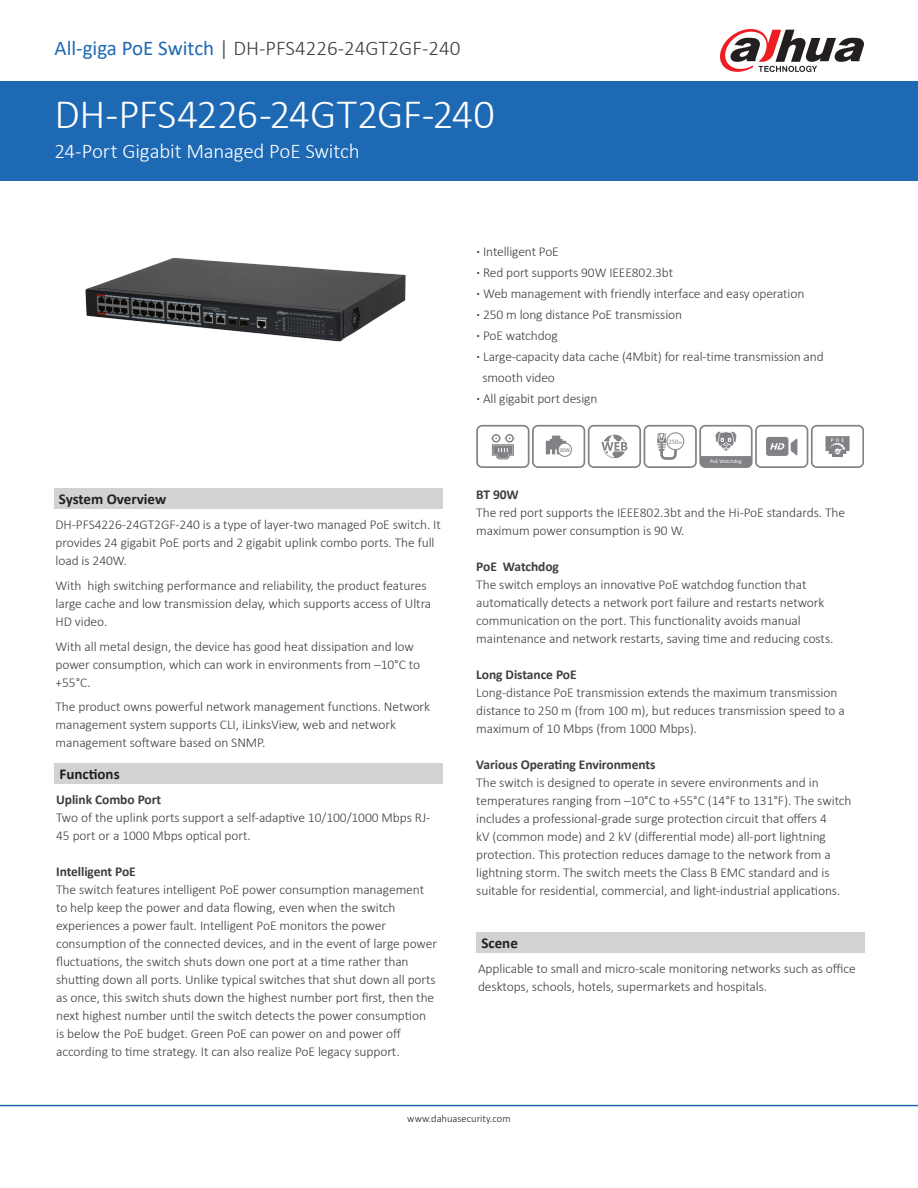
<style>
.page{position:relative;width:918px;height:1188px;background:#fff}
.page>*{position:absolute;margin:0;border:0;box-sizing:border-box;transform-origin:0 0}
.t1{font:300 42px "Calibri";letter-spacing:-.015em;color:#fff}
.t2{font:300 21px "Calibri";color:#3e3e3f}
.t3{font:300 21px "Calibri";letter-spacing:-.01em;color:#fff}
.t4{font:700 15px "Calibri";color:#231f20}
.t5{font:300 13.5px/18px "Calibri";letter-spacing:-.005em;color:#3e3e3f}
.t6{font:700 13.5px "Calibri";letter-spacing:-.005em;color:#3e3e3f}
.t7{font:300 10.5px "Calibri";color:#231f20}
.t8{font:5.7px "Microsoft Ya Hei";color:#808285}
.t9{font:5.4px "Calibri";color:#fff}
.t10{font:500 5.1px "Source Han Sans CN";color:#808285}
.t11{font:800 3.3px "Source Han Sans CN";color:#808285}
.s1{font-weight:400;color:#1e69b4}
.s2{font-weight:400;color:#636366}
.s3{font-weight:700}
.s4{font-size:3.9px}
</style>
<div class="page">
<div style="left:0;top:81px;width:918px;height:100px;background:#1e69b4"></div>
<hr style="left:0;top:1105px;width:918px;height:1px;background:#1e69b4">
<svg style="left:720px;top:29px;width:144px;height:43px"></svg>
<img style="left:85px;top:257px;width:321px;height:85px">
<div style="left:54px;top:489px;width:389px;height:20px;background:#d1d2d4"></div>
<div style="left:477px;top:933px;width:388px;height:20px;background:#d1d2d4"></div>
<div style="left:54px;top:763px;width:389px;height:21px;background:#d1d2d4"></div>
<svg style="left:476px;top:425px;width:388px;height:43px"></svg>
<p class="t2" style="left:55px;top:35px;width:407px"><span class="s1">All-giga PoE Switch</span> <span class="s2">|</span> DH-PFS4226-24GT2GF-240</p>
<p class="t1" style="left:55px;top:88px;width:442px">DH-PFS4226-24GT2GF-240</p>
<p class="t3" style="left:55px;top:138px;width:307px">24-Port Gigabit Managed PoE Switch</p>
<p class="t5" style="left:477px;top:242px;width:84px"><span class="s3">·</span> Intelligent PoE</p>
<p class="t5" style="left:477px;top:263px;width:198px"><span class="s3">·</span> Red port supports 90W IEEE802.3bt</p>
<p class="t5" style="left:477px;top:284px;width:329px"><span class="s3">·</span> Web management with friendly interface and easy operation</p>
<p class="t5" style="left:477px;top:305px;width:207px"><span class="s3">·</span> 250 m long distance PoE transmission</p>
<p class="t5" style="left:477px;top:326px;width:83px"><span class="s3">·</span> PoE watchdog</p>
<p class="t5" style="left:477px;top:347px;width:349px"><span class="s3">·</span> Large-capacity data cache (4Mbit) for real-time transmission and</p>
<p class="t5" style="left:482px;top:368px;width:74px">smooth video</p>
<p class="t5" style="left:477px;top:389px;width:122px"><span class="s3">·</span> All gigabit port design</p>
<p class="t4" style="left:59px;top:489px;width:109px">System Overview</p>
<p class="t5" style="left:56px;top:515px;width:387px">DH-PFS4226-24GT2GF-240 is a type of layer-two managed PoE switch. It provides 24 gigabit PoE ports and 2 gigabit uplink combo ports. The full load is 240W.</p>
<p class="t5" style="left:56px;top:576px;width:377px">With high switching performance and reliability, the product features large cache and low transmission delay, which supports access of Ultra<br>HD video.</p>
<p class="t5" style="left:56px;top:637px;width:366px">With all metal design, the device has good heat dissipation and low power consumption, which can work in environments from –10°C to +55°C.</p>
<p class="t5" style="left:56px;top:698px;width:376px">The product owns powerful network management functions. Network management system supports CLI, iLinksView, web and network management software based on SNMP.</p>
<p class="t4" style="left:60px;top:763px;width:62px">Functions</p>
<p class="t6" style="left:56px;top:790px;width:107px">Uplink Combo Port</p>
<p class="t5" style="left:56px;top:809px;width:376px">Two of the uplink ports support a self-adaptive 10/100/1000 Mbps RJ-<br>45 port or a 1000 Mbps optical port.</p>
<p class="t6" style="left:56px;top:862px;width:81px">Intelligent PoE</p>
<p class="t5" style="left:56px;top:881px;width:382px">The switch features intelligent PoE power consumption management to help keep the power and data flowing, even when the switch experiences a power fault. Intelligent PoE monitors the power consumption of the connected devices, and in the event of large power fluctuations, the switch shuts down one port at a time rather than shutting down all ports. Unlike typical switches that shut down all ports as once, this switch shuts down the highest number port first, then the next highest number until the switch detects the power consumption is below the PoE budget. Green PoE can power on and power off according to time strategy. It can also realize PoE legacy support.</p>
<p class="t10" style="left:560px;top:447px;width:12px">90W</p>
<p class="t8" style="left:669px;top:438px;width:15px">250<span class="s4">m</span></p>
<p class="t9" style="left:710px;top:458px;width:33px">PoE Watchdog</p>
<p class="t11" style="left:835px;top:450px;width:6px">1G</p>
<p class="t6" style="left:476px;top:485px;width:44px">BT 90W</p>
<p class="t5" style="left:476px;top:503px;width:370px">The red port supports the IEEE802.3bt and the Hi-PoE standards. The maximum power consumption is 90 W.</p>
<p class="t6" style="left:476px;top:557px;width:84px">PoE Watchdog</p>
<p class="t5" style="left:476px;top:575px;width:359px">The switch employs an innovative PoE watchdog function that automatically detects a network port failure and restarts network communication on the port. This functionality avoids manual maintenance and network restarts, saving time and reducing costs.</p>
<p class="t6" style="left:476px;top:665px;width:102px">Long Distance PoE</p>
<p class="t5" style="left:476px;top:683px;width:370px">Long-distance PoE transmission extends the maximum transmission distance to 250 m (from 100 m), but reduces transmission speed to a maximum of 10 Mbps (from 1000 Mbps).</p>
<p class="t6" style="left:476px;top:755px;width:181px">Various Operating Environments</p>
<p class="t5" style="left:476px;top:773px;width:377px">The switch is designed to operate in severe environments and in temperatures ranging from –10°C to +55°C (14°F to 131°F). The switch includes a professional-grade surge protection circuit that offers 4<br>kV (common mode) and 2 kV (differential mode) all-port lightning protection. This protection reduces damage to the network from a lightning storm. The switch meets the Class B EMC standard and is suitable for residential, commercial, and light-industrial applications.</p>
<p class="t4" style="left:481px;top:933px;width:38px">Scene</p>
<p class="t5" style="left:478px;top:959px;width:379px">Applicable to small and micro-scale monitoring networks such as office desktops, schools, hotels, supermarkets and hospitals.</p>
<p class="t7" style="left:407px;top:1112px;width:105px">www.dahuasecurity.com</p>
</div>
